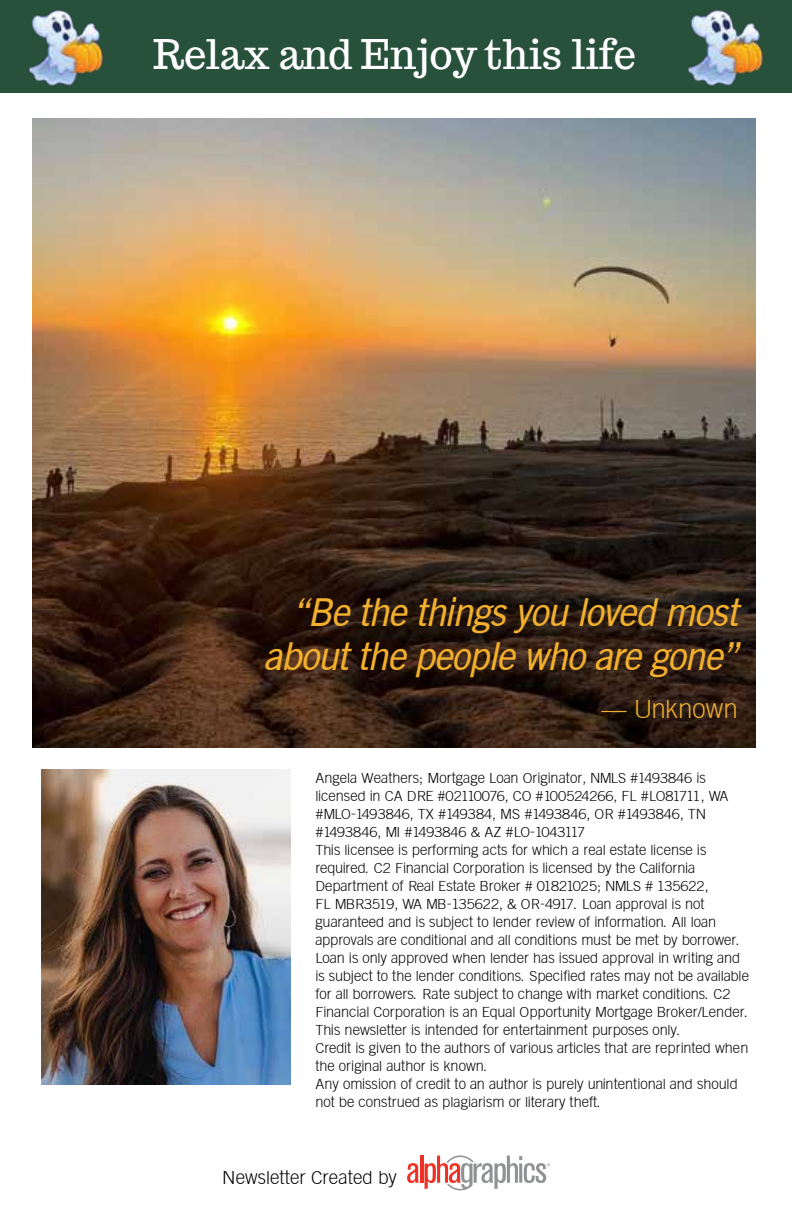
<style>
.page{position:relative;width:792px;height:1224px;background:#fff}
.page>*{position:absolute;margin:0;border:0;box-sizing:border-box;transform-origin:0 0}
.t1{font:40px "Trocchi";color:#fff}
.t2{font:italic 38.6px/44.2px "Goethe Gothic";letter-spacing:-.02em;color:#f2b02d;text-align:right;scale:.94 1}
.t3{font:25.2px "Goethe Gothic";color:#f2b02d}
.t4{font:18px "Goethe Gothic";color:#000}
.t5{font:14px/18px "Goethe Gothic";color:#000}
</style>
<div class="page">
<div style="left:0;top:0;width:792px;height:92px;background:#28513c"></div>
<img style="left:42px;top:769px;width:249px;height:316px">
<svg style="left:407px;top:1163px;width:12px;height:20px"></svg>
<hr style="left:420px;top:1156px;width:3px;height:27px;background:#ee3124">
<svg style="left:425px;top:1155px;width:125px;height:35px"></svg>
<img style="left:28px;top:10px;width:75px;height:76px">
<img style="left:688px;top:10px;width:75px;height:76px">
<img style="left:33px;top:119px;width:723px;height:628px">
<h1 class="t1" style="left:153px;top:28px;width:484px">Relax and Enjoy this life</h1>
<h2 class="t2" style="left:264px;top:590px;width:506px">“Be the things you loved most about the people who are gone”</h2>
<h3 class="t3" style="left:602px;top:694px;width:138px">— Unknown</h3>
<p class="t5" style="left:315px;top:768px;width:435px">Angela Weathers; Mortgage Loan Originator, NMLS #1493846 is licensed in CA DRE #02110076, CO #100524266, FL #LO81711, WA #MLO-1493846, TX #149384, MS #1493846, OR #1493846, TN #1493846, MI #1493846 &amp; AZ #LO-1043117<br>This licensee is performing acts for which a real estate license is required. C2 Financial Corporation is licensed by the California Department of Real Estate Broker # 01821025; NMLS # 135622,<br>FL MBR3519, WA MB-135622, &amp; OR-4917. Loan approval is not guaranteed and is subject to lender review of information. All loan approvals are conditional and all conditions must be met by borrower.<br>Loan is only approved when lender has issued approval in writing and is subject to the lender conditions. Specified rates may not be available for all borrowers. Rate subject to change with market conditions. C2<br>Financial Corporation is an Equal Opportunity Mortgage Broker/Lender.<br>This newsletter is intended for entertainment purposes only.<br>Credit is given to the authors of various articles that are reprinted when the original author is known.<br>Any omission of credit to an author is purely unintentional and should not be construed as plagiarism or literary theft.</p>
<p class="t4" style="left:222px;top:1166px;width:176px">Newsletter Created by</p>
</div>
